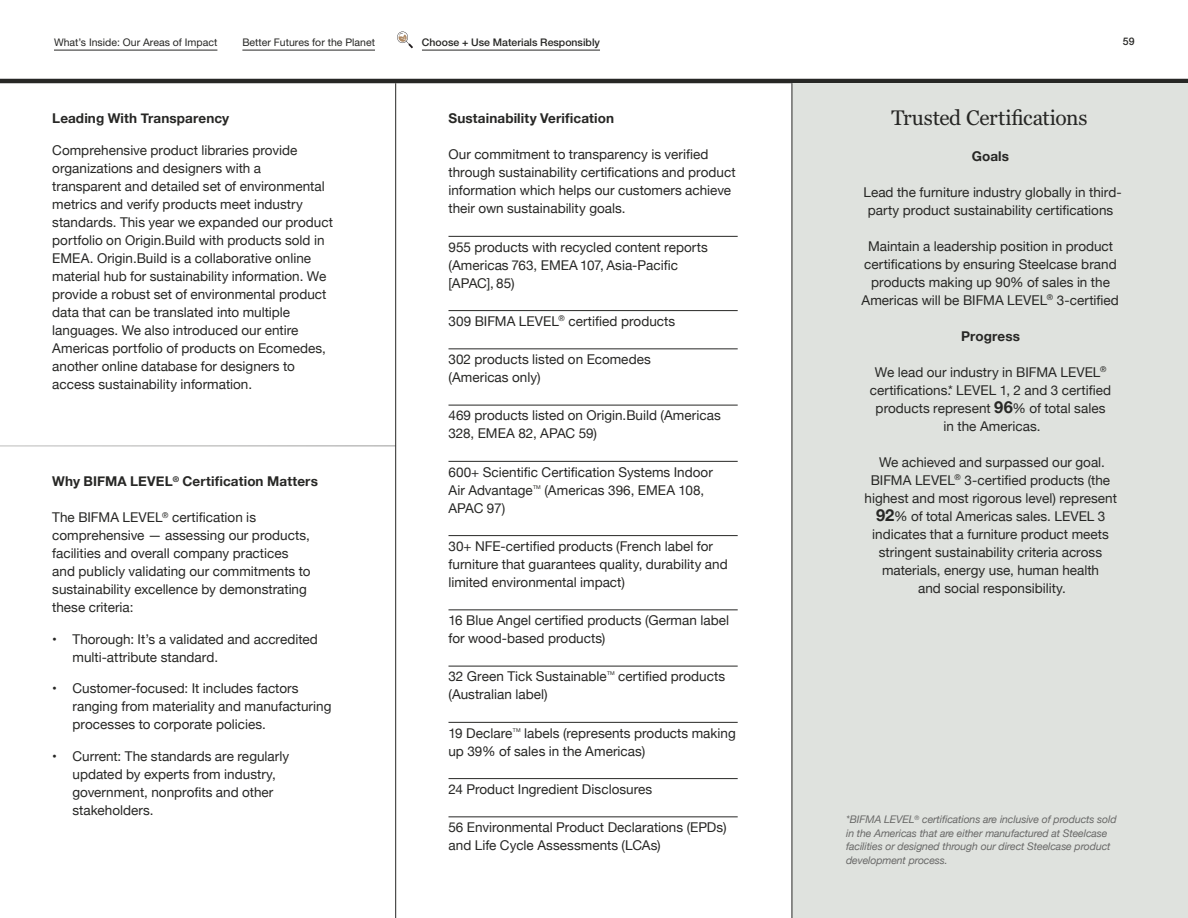
<style>
.page{position:relative;width:1188px;height:918px;background:#fff}
.page>*{position:absolute;margin:0;border:0;box-sizing:border-box;transform-origin:0 0}
.Goal_Headline{font:21px "Georgia Pro";letter-spacing:-.01em;color:#272725}
.Text{font:13.5px/18px "Helvetica Neue";color:#272725}
.Subtitle{font:13.5px/18px "Helvetica Neue";color:#272725}
.Subtitle-2{font:700 13.5px "Helvetica Neue";letter-spacing:.01em;color:#272725}
.Text-2{font:700 13.5px "Helvetica Neue";letter-spacing:.01em;color:#272725}
.Better_Futures_Paragraph{font:italic 10.5px/13.5px "Helvetica Neue";letter-spacing:-.01em;color:#686867}
.t1{font:10.5px "Helvetica Neue LT Pro";color:#272725}
.t2{font:500 10.5px "Helvetica Neue LT Pro";color:#272725}
.Text-3{font:5.25px "Helvetica Neue";color:#272725}
.s1{font-weight:700;font-size:16.5px}
</style>
<div class="page">
<hr style="left:0;top:79px;width:1188px;height:4px;background:#272725">
<hr style="left:242px;top:50px;width:133px;height:1px;background:#272725">
<hr style="left:54px;top:50px;width:163px;height:1px;background:#272725">
<hr style="left:422px;top:50px;width:178px;height:1px;background:#272725">
<svg style="left:397px;top:32px;width:16px;height:16px"></svg>
<hr style="left:448px;top:236px;width:290px;height:1px;background:#272725">
<hr style="left:448px;top:310px;width:290px;height:1px;background:#272725">
<hr style="left:448px;top:349px;width:290px;height:1px;background:#272725">
<hr style="left:448px;top:405px;width:290px;height:1px;background:#272725">
<hr style="left:448px;top:461px;width:290px;height:1px;background:#272725">
<hr style="left:448px;top:535px;width:290px;height:1px;background:#272725">
<hr style="left:448px;top:610px;width:290px;height:1px;background:#272725">
<hr style="left:448px;top:666px;width:290px;height:1px;background:#272725">
<hr style="left:448px;top:722px;width:290px;height:1px;background:#272725">
<hr style="left:448px;top:778px;width:290px;height:1px;background:#272725">
<hr style="left:448px;top:817px;width:290px;height:1px;background:#272725">
<div style="left:792px;top:83px;width:396px;height:835px;background:#dfe2de"></div>
<hr style="left:792px;top:83px;width:1px;height:835px;background:#272725">
<hr style="left:395px;top:83px;width:1px;height:835px;background:#272725">
<hr style="left:0;top:446px;width:396px;height:1px;background:#272725">
<p class="t1" style="left:54px;top:36px;width:165px">What’s Inside: Our Areas of Impact</p>
<p class="t1" style="left:242px;top:36px;width:134px">Better Futures for the Planet</p>
<p class="t2" style="left:422px;top:36px;width:180px">Choose + Use Materials Responsibly</p>
<p class="t2" style="left:1123px;top:35px;width:13px">59</p>
<p class="Text-2" style="left:52px;top:108px;width:179px">Leading With Transparency</p>
<p class="Text" style="left:52px;top:142px;width:282px">Comprehensive product libraries provide organizations and designers with a transparent and detailed set of environmental metrics and verify products meet industry standards. This year we expanded our product portfolio on Origin.Build with products sold in EMEA. Origin.Build is a collaborative online material hub for sustainability information. We provide a robust set of environmental product data that can be translated into multiple languages. We also introduced our entire Americas portfolio of products on Ecomedes, another online database for designers to access sustainability information.</p>
<p class="Subtitle-2" style="left:52px;top:471px;width:267px">Why BIFMA LEVEL<sup>®</sup> Certification Matters</p>
<p class="Subtitle" style="left:52px;top:509px;width:260px">The BIFMA LEVEL<sup>®</sup> certification is comprehensive — assessing our products, facilities and overall company practices and publicly validating our commitments to sustainability excellence by demonstrating these criteria:</p>
<p class="Text" style="left:73px;top:631px;width:247px;text-indent:-20px">• Thorough: It’s a validated and accredited multi-attribute standard.</p>
<p class="Text" style="left:73px;top:680px;width:260px;text-indent:-20px">• Customer-focused: It includes factors ranging from materiality and manufacturing processes to corporate policies.</p>
<p class="Text" style="left:73px;top:748px;width:218px;text-indent:-20px">• Current: The standards are regularly updated by experts from industry, government, nonprofits and other stakeholders.</p>
<p class="Subtitle-2" style="left:448px;top:108px;width:167px">Sustainability Verification</p>
<p class="Subtitle" style="left:448px;top:146px;width:289px">Our commitment to transparency is verified through sustainability certifications and product information which helps our customers achieve their own sustainability goals.</p>
<p class="Text" style="left:448px;top:239px;width:261px">955 products with recycled content reports (Americas 763, EMEA 107, Asia-Pacific [APAC], 85)</p>
<p class="Text" style="left:448px;top:313px;width:228px">309 BIFMA LEVEL<sup>®</sup> certified products</p>
<p class="Text" style="left:448px;top:351px;width:204px">302 products listed on Ecomedes (Americas only)</p>
<p class="Text" style="left:448px;top:407px;width:274px">469 products listed on Origin.Build (Americas<br>328, EMEA 82, APAC 59)</p>
<p class="Text" style="left:448px;top:464px;width:266px">600+ Scientific Certification Systems Indoor<br>Air Advantage</p>
<p class="Text-3" style="left:533px;top:483px;width:9px">TM</p>
<p class="Text" style="left:544px;top:482px;width:161px">(Americas 396, EMEA 108,</p>
<p class="Text" style="left:448px;top:500px;width:58px">APAC 97)</p>
<p class="Text" style="left:448px;top:538px;width:281px">30+ NFE-certified products (French label for furniture that guarantees quality, durability and limited environmental impact)</p>
<p class="Text" style="left:448px;top:612px;width:282px">16 Blue Angel certified products (German label for wood-based products)</p>
<p class="Text" style="left:448px;top:668px;width:160px">32 Green Tick Sustainable</p>
<p class="Text-3" style="left:607px;top:670px;width:9px">TM</p>
<p class="Text" style="left:618px;top:668px;width:108px">certified products</p>
<p class="Text" style="left:448px;top:686px;width:101px">(Australian label)</p>
<p class="Text" style="left:448px;top:725px;width:66px">19 Declare</p>
<p class="Text-3" style="left:513px;top:726px;width:9px">TM</p>
<p class="Text" style="left:448px;top:725px;width:289px;text-indent:76px">labels (represents products making up 39% of sales in the Americas)</p>
<p class="Text" style="left:448px;top:781px;width:205px">24 Product Ingredient Disclosures</p>
<p class="Text" style="left:448px;top:819px;width:280px">56 Environmental Product Declarations (EPDs) and Life Cycle Assessments (LCAs)</p>
<p class="Goal_Headline" style="left:891px;top:106px;width:198px">Trusted Certifications</p>
<p class="Text-2" style="left:972px;top:145px;width:39px">Goals</p>
<p class="Text" style="left:864px;top:184px;width:260px;text-align:center">Lead the furniture industry globally in third&shy;party product sustainability certifications</p>
<p class="Text" style="left:862px;top:238px;width:259px;text-align:center">Maintain a leadership position in product certifications by ensuring Steelcase brand products making up 90% of sales in the Americas will be BIFMA LEVEL<sup>®</sup> 3-certified</p>
<p class="Text-2" style="left:961px;top:325px;width:60px">Progress</p>
<p class="Text" style="left:870px;top:364px;width:243px;text-align:center">We lead our industry in BIFMA LEVEL<sup>® </sup>certifications.* LEVEL 1, 2 and 3 certified products represent <span class="s1">96</span>% of total sales in the Americas.</p>
<p class="Text" style="left:865px;top:454px;width:254px;text-align:center">We achieved and surpassed our goal.<br>BIFMA LEVEL<sup>®</sup> 3-certified products (the highest and most rigorous level) represent <span class="s1">92</span>% of total Americas sales. LEVEL 3 indicates that a furniture product meets stringent sustainability criteria across materials, energy use, human health<br>and social responsibility.</p>
<p class="Better_Futures_Paragraph" style="left:846px;top:814px;width:272px">*BIFMA LEVEL<sup>®</sup> certifications are inclusive of products sold in the Americas that are either manufactured at Steelcase facilities or designed through our direct Steelcase product development process.</p>
</div>
